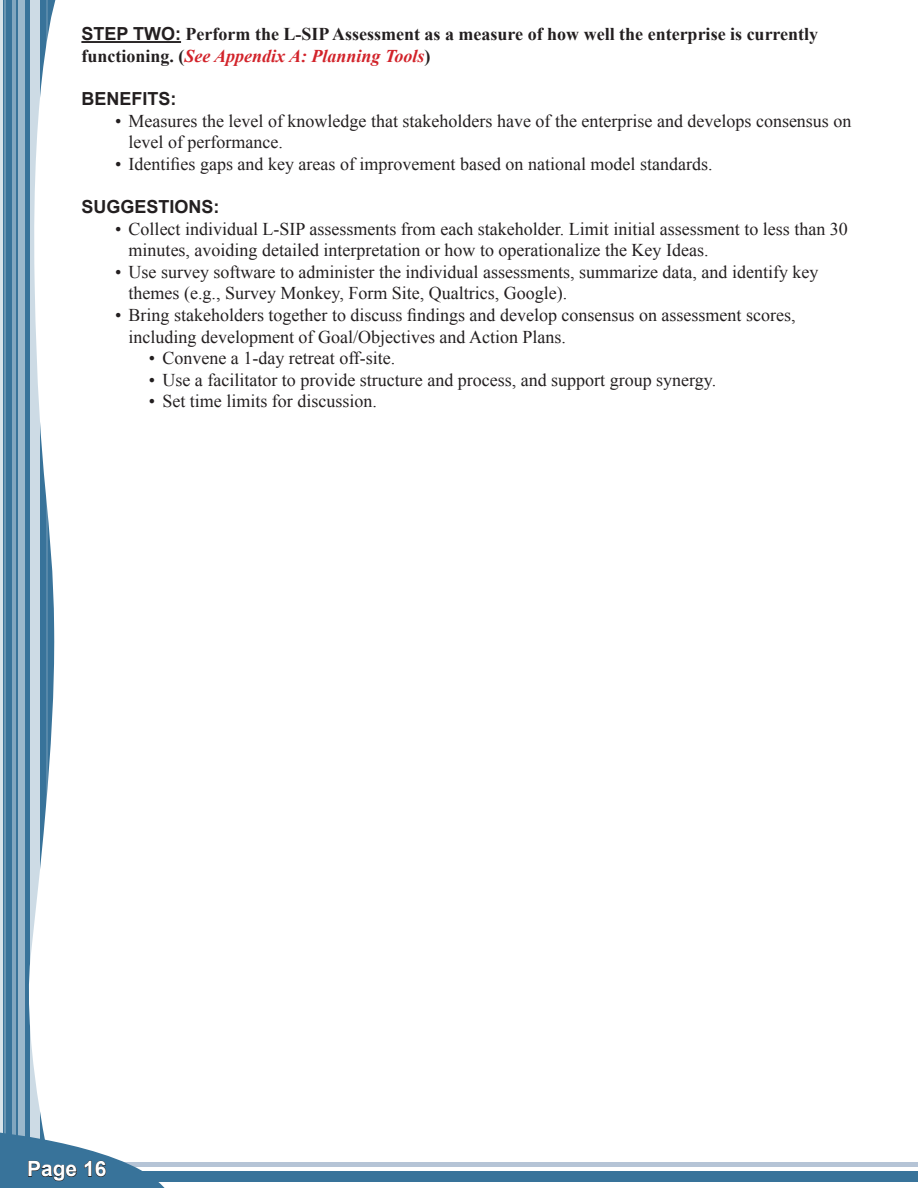
<style>
.page{position:relative;width:918px;height:1188px;background:#fff}
.page>*{position:absolute;margin:0;border:0;box-sizing:border-box;transform-origin:0 0}
.t1{font:700 21px "Arial";color:#fff}
.t2{font:18px/21.6px "Times New Roman";color:#231f20}
.t3{font:700 18px/21.6px "Times New Roman";color:#231f20}
.t4{font:700 18px "Arial";color:#231f20}
.s1{font-family:"Arial"}
.s2{font-style:italic;color:#d2232a}
</style>
<div class="page">
<div style="left:0;top:1171px;width:918px;height:11px;background:#38739a"></div>
<hr style="left:0;top:1162px;width:918px;height:4px;background:#b5c4d6">
<svg style="left:2px;top:0;width:54px;height:1132px;fill:#38739a"></svg>
<hr style="left:12px;top:0;width:4px;height:1188px;background:#81a6bf">
<div style="left:18px;top:0;width:6px;height:1188px;background:#9bb8cc"></div>
<hr style="left:46px;top:0;width:1px;height:1188px;background:#fff">
<svg style="left:30px;top:0;width:9px;height:1132px;fill:#cddbe5"></svg>
<hr style="left:5px;top:0;width:1px;height:1188px;background:#fff">
<svg style="left:0;top:1132px;width:170px;height:56px"></svg>
<hr style="left:81px;top:41px;width:100px;height:2px;background:#231f20">
<p class="t3" style="left:81px;top:23px;width:738px"><span class="s1">STEP TWO:</span> Perform the L-SIP Assessment as a measure of how well the enterprise is currently functioning. (<span class="s2">See Appendix A: Planning Tools</span>)</p>
<p class="t4" style="left:81px;top:87px;width:97px">BENEFITS:</p>
<p class="t2" style="left:129px;top:109px;width:724px;text-indent:-14px">• Measures the level of knowledge that stakeholders have of the enterprise and develops consensus on level of performance.</p>
<p class="t2" style="left:115px;top:153px;width:599px">• Identifies gaps and key areas of improvement based on national model standards.</p>
<p class="t4" style="left:81px;top:195px;width:140px">SUGGESTIONS:</p>
<p class="t2" style="left:129px;top:217px;width:721px;text-indent:-14px">• Collect individual L-SIP assessments from each stakeholder. Limit initial assessment to less than 30 minutes, avoiding detailed interpretation or how to operationalize the Key Ideas.</p>
<p class="t2" style="left:129px;top:261px;width:691px;text-indent:-14px">• Use survey software to administer the individual assessments, summarize data, and identify key themes (e.g., Survey Monkey, Form Site, Qualtrics, Google).</p>
<p class="t2" style="left:129px;top:304px;width:668px;text-indent:-14px">• Bring stakeholders together to discuss findings and develop consensus on assessment scores, including development of Goal/Objectives and Action Plans.</p>
<p class="t2" style="left:149px;top:347px;width:248px">• Convene a 1-day retreat off-site.</p>
<p class="t2" style="left:149px;top:369px;width:569px">• Use a facilitator to provide structure and process, and support group synergy.</p>
<p class="t2" style="left:149px;top:390px;width:230px">• Set time limits for discussion.</p>
<p class="t1" style="left:27px;top:1155px;width:81px">Page 16</p>
</div>
